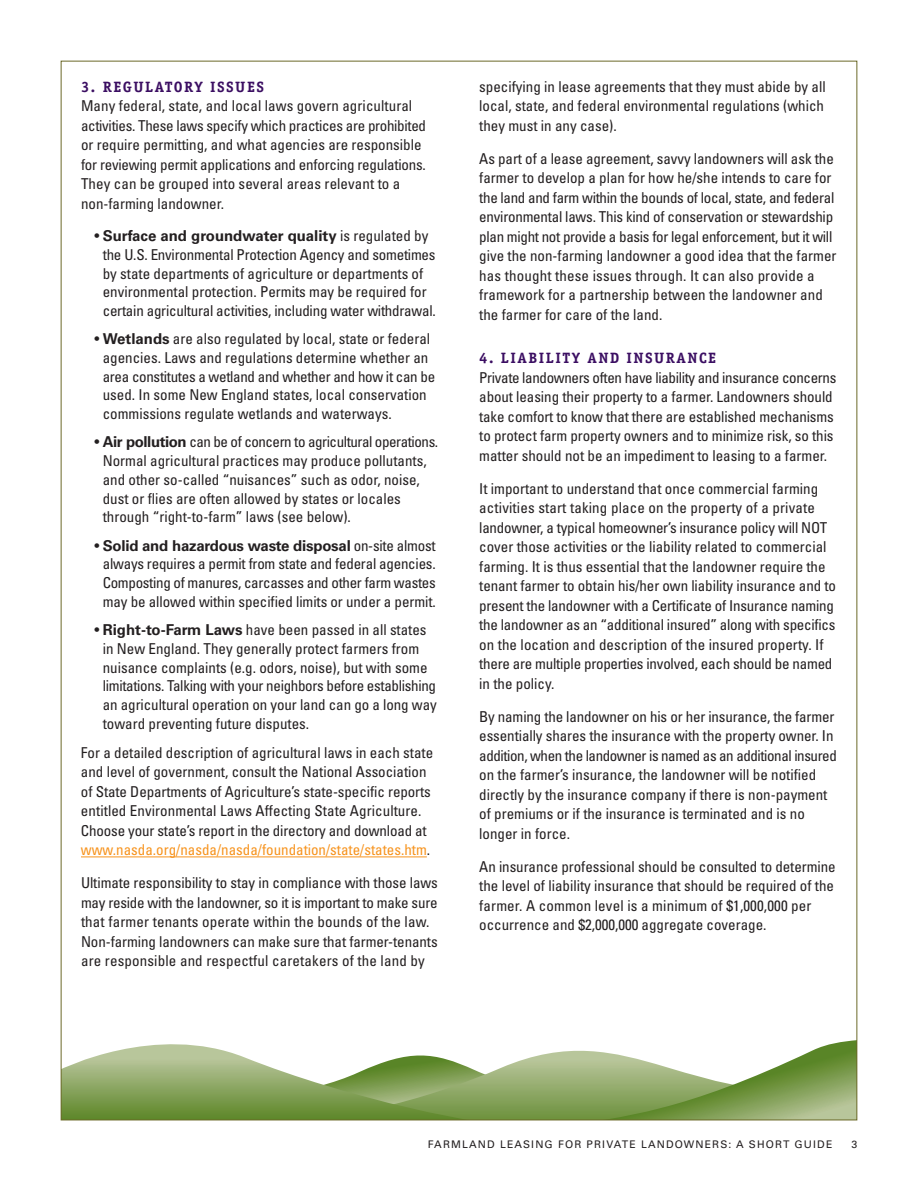
<style>
.page{position:relative;width:918px;height:1188px;background:#fff}
.page>*{position:absolute;margin:0;border:0;box-sizing:border-box;transform-origin:0 0}
.t1{font:condensed 15px/19.5px "Univers";color:#231f20}
.t2{font:700 15px "Officina Serif";letter-spacing:.1em;color:#3b0e62}
.t3{font:10.5px "Univers";letter-spacing:.11em;color:#231f20}
.s1{font-weight:700;font-stretch:normal}
.s2{color:#f7931d}
</style>
<div class="page">
<svg style="left:63px;top:1057px;width:31px;height:61px;background:#92ab6b"></svg>
<svg style="left:94px;top:1040px;width:761px;height:78px"></svg>
<hr style="left:81px;top:857px;width:346px;height:1px;background:#f7931d">
<p class="t2" style="left:81px;top:81px;width:185px">3. REGULATORY ISSUES</p>
<p class="t1" style="left:81px;top:97px;width:347px">Many federal, state, and local laws govern agricultural activities. These laws specify which practices are prohibited or require permitting, and what agencies are responsible for reviewing permit applications and enforcing regulations.<br>They can be grouped into several areas relevant to a non-farming landowner.</p>
<p class="t1" style="left:94px;top:228px;width:343px;line-height:18.8px;text-align:center">• <span class="s1">Surface and groundwater quality</span> is regulated by the U.S. Environmental Protection Agency and sometimes by state departments of agriculture or departments of environmental protection. Permits may be required for certain agricultural activities, including water withdrawal.</p>
<p class="t1" style="left:103px;top:331px;width:334px;line-height:18.8px;text-indent:-8px">• <span class="s1">Wetlands</span> are also regulated by local, state or federal agencies. Laws and regulations determine whether an area constitutes a wetland and whether and how it can be used. In some New England states, local conservation commissions regulate wetlands and waterways.</p>
<p class="t1" style="left:103px;top:434px;width:337px;line-height:18.8px;text-indent:-8px">• <span class="s1">Air pollution</span> can be of concern to agricultural operations.<br>Normal agricultural practices may produce pollutants, and other so-called “nuisances” such as odor, noise, dust or flies are often allowed by states or locales through “right-to-farm” laws (see below).</p>
<p class="t1" style="left:94px;top:537px;width:343px;line-height:18.8px;text-align:center">• <span class="s1">Solid and hazardous waste disposal</span> on-site almost always requires a permit from state and federal agencies.<br>Composting of manures, carcasses and other farm wastes may be allowed within specified limits or under a permit.</p>
<p class="t1" style="left:103px;top:622px;width:336px;line-height:18.8px;text-indent:-8px">• <span class="s1">Right-to-Farm Laws</span> have been passed in all states in New England. They generally protect farmers from nuisance complaints (e.g. odors, noise), but with some limitations. Talking with your neighbors before establishing an agricultural operation on your land can go a long way toward preventing future disputes.</p>
<p class="t1" style="left:81px;top:744px;width:354px">For a detailed description of agricultural laws in each state and level of government, consult the National Association of State Departments of Agriculture’s state-specific reports entitled Environmental Laws Affecting State Agriculture.<br>Choose your state’s report in the directory and download at <span class="s2">www.nasda.org/nasda/nasda/foundation/state/states.htm</span>.</p>
<p class="t1" style="left:81px;top:874px;width:358px">Ultimate responsibility to stay in compliance with those laws may reside with the landowner, so it is important to make sure that farmer tenants operate within the bounds of the law.<br>Non-farming landowners can make sure that farmer-tenants are responsible and respectful caretakers of the land by</p>
<p class="t1" style="left:479px;top:78px;width:348px;text-align:justify">specifying in lease agreements that they must abide by all local, state, and federal environmental regulations (which they must in any case).</p>
<p class="t1" style="left:479px;top:150px;width:359px">As part of a lease agreement, savvy landowners will ask the farmer to develop a plan for how he/she intends to care for the land and farm within the bounds of local, state, and federal environmental laws. This kind of conservation or stewardship plan might not provide a basis for legal enforcement, but it will give the non-farming landowner a good idea that the farmer has thought these issues through. It can also provide a framework for a partnership between the landowner and the farmer for care of the land.</p>
<p class="t2" style="left:479px;top:353px;width:239px">4. LIABILITY AND INSURANCE</p>
<p class="t1" style="left:479px;top:369px;width:359px">Private landowners often have liability and insurance concerns about leasing their property to a farmer. Landowners should take comfort to know that there are established mechanisms to protect farm property owners and to minimize risk, so this matter should not be an impediment to leasing to a farmer.</p>
<p class="t1" style="left:479px;top:480px;width:358px">It important to understand that once commercial farming activities start taking place on the property of a private landowner, a typical homeowner’s insurance policy will NOT cover those activities or the liability related to commercial farming. It is thus essential that the landowner require the tenant farmer to obtain his/her own liability insurance and to present the landowner with a Certificate of Insurance naming the landowner as an “additional insured” along with specifics on the location and description of the insured property. If there are multiple properties involved, each should be named in the policy.</p>
<p class="t1" style="left:479px;top:708px;width:359px">By naming the landowner on his or her insurance, the farmer essentially shares the insurance with the property owner. In addition, when the landowner is named as an additional insured on the farmer’s insurance, the landowner will be notified directly by the insurance company if there is non-payment of premiums or if the insurance is terminated and is no longer in force.</p>
<p class="t1" style="left:479px;top:858px;width:358px">An insurance professional should be consulted to determine the level of liability insurance that should be required of the farmer. A common level is a minimum of $1,000,000 per occurrence and $2,000,000 aggregate coverage.</p>
<p class="t3" style="left:428px;top:1141px;width:406px">FARMLAND LEASING FOR PRIVATE LANDOWNERS: A SHORT GUIDE</p>
<p class="t3" style="left:851px;top:1141px;width:7px">3</p>
</div>
